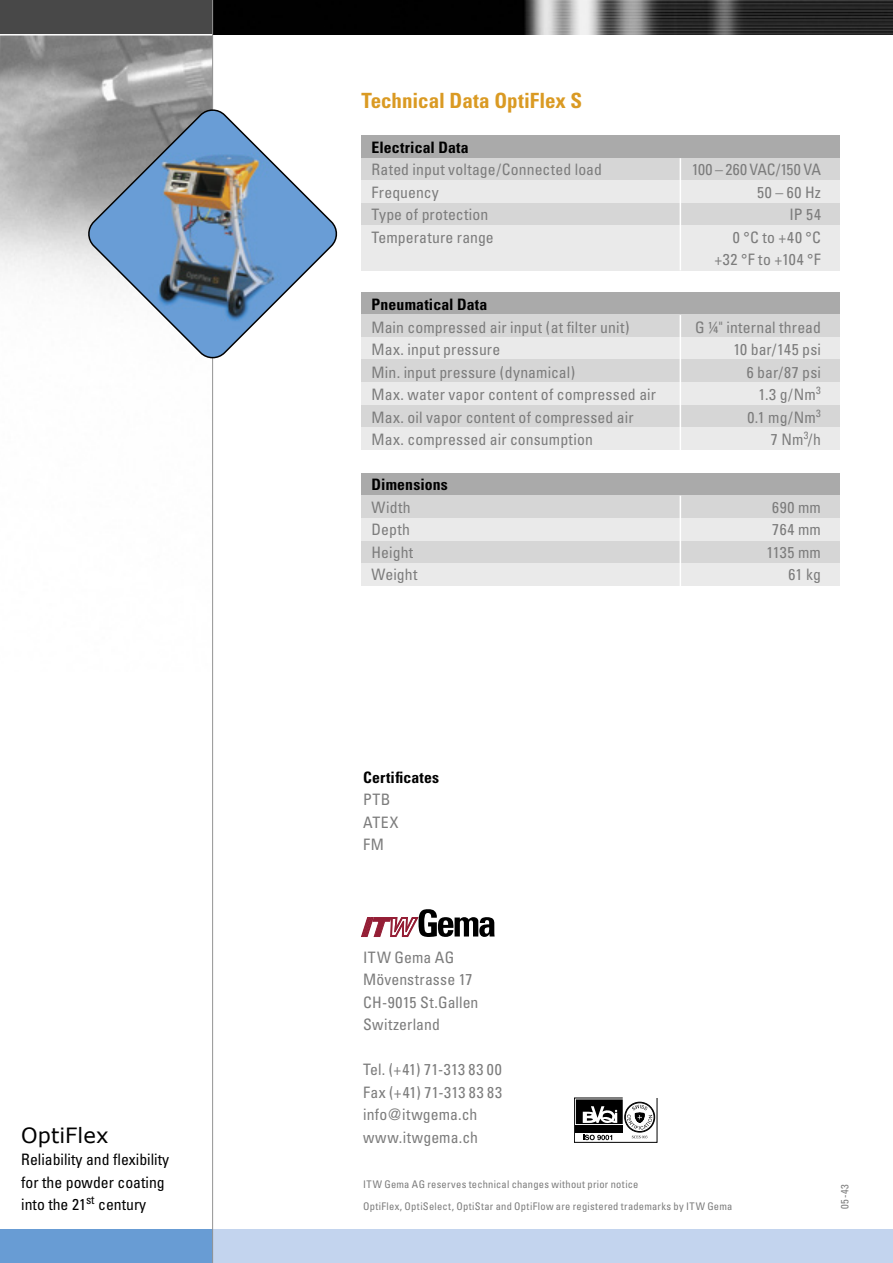
<style>
.page{position:relative;width:893px;height:1263px;background:#fff}
.page>*{position:absolute;margin:0;border:0;box-sizing:border-box;transform-origin:0 0}
.t1{font:700 condensed 21px "Univers";color:#da9a23}
.t2{font:21px "Verdana";letter-spacing:.005em;color:#000}
.t3{font:condensed 15.75px/22.5px "Univers";letter-spacing:.005em;color:#7c7c7c}
.t4{font:condensed 15.75px/22.5px "Univers";color:#000}
.t5{font:700 condensed 15.75px "Univers";letter-spacing:.01em;color:#000}
.t6{font:condensed 15.75px/22.5px "Univers";letter-spacing:.03em;color:#7c7c7c;text-align:right}
.t7{font:condensed 15.75px "Univers";letter-spacing:-.015em;color:#7c7c7c}
.t8{font:condensed 15.75px/22.5px "Univers";letter-spacing:.04em;color:#7c7c7c}
.t9{font:condensed 10.5px/22.5px "Univers";letter-spacing:.025em;color:#7c7c7c}
</style>
<div class="page">
<img style="left:213px;top:0;width:680px;height:34px">
<div style="left:213px;top:1229px;width:680px;height:34px;background:#c3d4ee"></div>
<div style="left:0;top:1229px;width:213px;height:34px;background:#689cd4"></div>
<img style="left:0;top:36px;width:212px;height:245px">
<div style="left:0;top:0;width:213px;height:34px;background:#484848"></div>
<hr style="left:212px;top:0;width:1px;height:1263px;background:#939393">
<svg style="left:87px;top:108px;width:251px;height:251px"></svg>
<svg style="left:574px;top:1098px;width:83px;height:45px"></svg>
<div style="left:362px;top:135px;width:478px;height:23px;background:#aaa"></div>
<div style="left:362px;top:158px;width:478px;height:22px;background:#d6d6d6"></div>
<div style="left:362px;top:180px;width:478px;height:23px;background:#eaeaea"></div>
<div style="left:362px;top:203px;width:478px;height:22px;background:#d6d6d6"></div>
<div style="left:362px;top:292px;width:478px;height:23px;background:#aaa"></div>
<div style="left:362px;top:315px;width:478px;height:22px;background:#d6d6d6"></div>
<div style="left:362px;top:337px;width:478px;height:23px;background:#eaeaea"></div>
<div style="left:362px;top:360px;width:478px;height:22px;background:#d6d6d6"></div>
<div style="left:362px;top:405px;width:478px;height:22px;background:#d6d6d6"></div>
<div style="left:362px;top:473px;width:478px;height:22px;background:#aaa"></div>
<div style="left:362px;top:495px;width:478px;height:23px;background:#d6d6d6"></div>
<div style="left:362px;top:540px;width:478px;height:23px;background:#d6d6d6"></div>
<div style="left:362px;top:563px;width:478px;height:22px;background:#eaeaea"></div>
<div style="left:362px;top:225px;width:478px;height:45px;background:#eaeaea"></div>
<div style="left:362px;top:382px;width:478px;height:23px;background:#eaeaea"></div>
<div style="left:362px;top:427px;width:478px;height:23px;background:#eaeaea"></div>
<div style="left:362px;top:518px;width:478px;height:22px;background:#eaeaea"></div>
<hr style="left:680px;top:158px;width:1px;height:112px;background:#fff">
<hr style="left:680px;top:315px;width:1px;height:136px;background:#fff">
<hr style="left:680px;top:496px;width:1px;height:90px;background:#fff">
<svg style="left:362px;top:910px;width:133px;height:27px"></svg>
<h1 class="t1" style="left:361px;top:87px;width:222px">Technical Data OptiFlex S</h1>
<p class="t5" style="left:372px;top:137px;width:99px">Electrical Data</p>
<p class="t3" style="left:372px;top:158px;width:232px">Rated input voltage/Connected load</p>
<p class="t7" style="left:692px;top:159px;width:131px">100 – 260 VAC/150 VA</p>
<p class="t3" style="left:372px;top:180px;width:69px">Frequency</p>
<p class="t3" style="left:757px;top:180px;width:65px">50 – 60 Hz</p>
<p class="t3" style="left:372px;top:203px;width:118px">Type of protection</p>
<p class="t3" style="left:789px;top:203px;width:33px">IP 54</p>
<p class="t3" style="left:372px;top:225px;width:124px">Temperature range</p>
<p class="t6" style="left:714px;top:225px;width:108px">0 °C to +40 °C +32 °F to +104 °F</p>
<p class="t5" style="left:372px;top:295px;width:117px">Pneumatical Data</p>
<p class="t3" style="left:372px;top:315px;width:259px">Main compressed air input (at filter unit)</p>
<p class="t3" style="left:695px;top:315px;width:127px">G ¼" internal thread</p>
<p class="t3" style="left:372px;top:338px;width:130px">Max. input pressure</p>
<p class="t3" style="left:733px;top:338px;width:89px">10 bar/145 psi</p>
<p class="t3" style="left:372px;top:360px;width:205px">Min. input pressure (dynamical)</p>
<p class="t3" style="left:747px;top:360px;width:76px">6 bar/87 psi</p>
<p class="t3" style="left:372px;top:383px;width:286px">Max. water vapor content of compressed air</p>
<p class="t3" style="left:758px;top:383px;width:64px">1.3 g/Nm<sup>3</sup></p>
<p class="t3" style="left:372px;top:405px;width:263px">Max. oil vapor content of compressed air</p>
<p class="t3" style="left:747px;top:405px;width:75px">0.1 mg/Nm<sup>3</sup></p>
<p class="t3" style="left:372px;top:428px;width:223px">Max. compressed air consumption</p>
<p class="t3" style="left:771px;top:428px;width:52px">7 Nm<sup>3</sup>/h</p>
<p class="t5" style="left:372px;top:475px;width:78px">Dimensions</p>
<p class="t3" style="left:372px;top:495px;width:41px">Width</p>
<p class="t3" style="left:772px;top:495px;width:50px">690 mm</p>
<p class="t3" style="left:372px;top:518px;width:40px">Depth</p>
<p class="t3" style="left:772px;top:518px;width:50px">764 mm</p>
<p class="t3" style="left:372px;top:540px;width:43px">Height</p>
<p class="t3" style="left:766px;top:540px;width:56px">1135 mm</p>
<p class="t3" style="left:372px;top:563px;width:47px">Weight</p>
<p class="t3" style="left:788px;top:563px;width:34px">61 kg</p>
<p class="t5" style="left:363px;top:767px;width:78px">Certificates</p>
<p class="t8" style="left:363px;top:788px;width:37px">PTB<br>ATEX<br>FM</p>
<p class="t3" style="left:363px;top:945px;width:117px">ITW Gema AG<br>Mövenstrasse 17<br>CH-9015 St.Gallen<br>Switzerland</p>
<p class="t3" style="left:363px;top:1058px;width:140px;text-align:justify">Tel. (+41) 71-313 83 00<br>Fax (+41) 71-313 83 83 info@itwgema.ch</p>
<h1 class="t2" style="left:21px;top:1122px;width:89px">OptiFlex</h1>
<p class="t3" style="left:363px;top:1125px;width:116px">www.itwgema.ch</p>
<p class="t4" style="left:21px;top:1148px;width:149px">Reliability and flexibility for the powder coating into the 21<sup>st</sup> century</p>
<p class="t9" style="left:363px;top:1172px;width:371px">ITW Gema AG reserves technical changes without prior notice<br>OptiFlex, OptiSelect, OptiStar and OptiFlow are registered trademarks by ITW Gema</p>
<p class="t9" style="left:833px;top:1209px;width:26px;rotate:-90deg">05-43</p>
</div>
